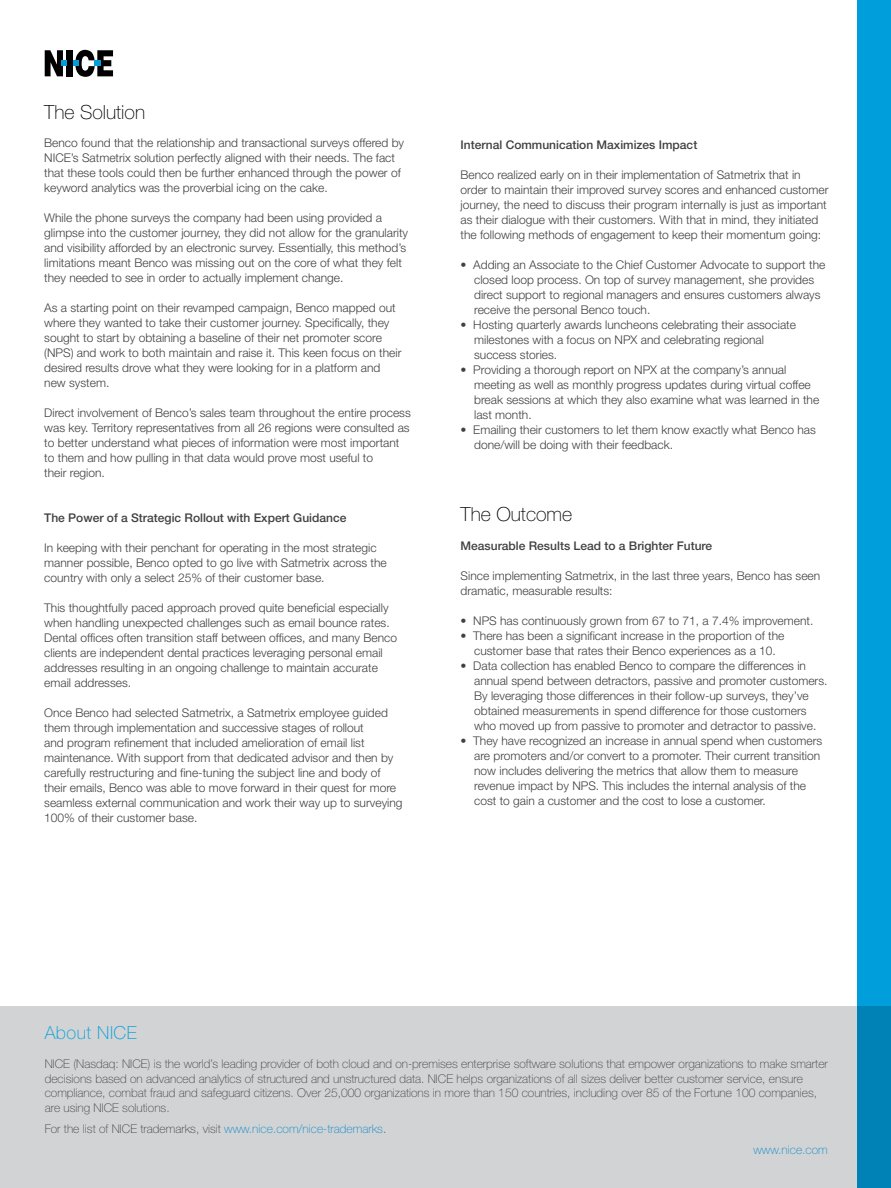
<style>
.page{position:relative;width:891px;height:1188px;background:#fff}
.page>*{position:absolute;margin:0;border:0;box-sizing:border-box;transform-origin:0 0}
.t1{font:100 19.5px "Helvetica Neue LT Std";color:#000}
.t2{font:100 18px "Helvetica Neue LT Std";letter-spacing:.03em;color:#009edb}
.t3{font:300 12px/15px "Helvetica Neue LT Std";color:#414042}
.t4{font:100 12px/14.5px "Helvetica Neue LT Std";color:#414042}
.t5{font:500 12px "Helvetica Neue LT Std";color:#404041}
.t6{font:100 12px "Helvetica Neue LT Std";color:#0a89cb}
.s1{color:#0a89cb}
</style>
<div class="page">
<div style="left:67px;top:50px;width:6px;height:26px;background:#000"></div>
<svg style="left:73px;top:50px;width:40px;height:27px"></svg>
<svg style="left:45px;top:50px;width:22px;height:26px"></svg>
<div style="left:857px;top:0;width:34px;height:1188px;background:#009edb"></div>
<div style="left:0;top:1007px;width:891px;height:181px;background:#d1d3d4"></div>
<h1 class="t1" style="left:44px;top:101px;width:102px">The Solution</h1>
<p class="t3" style="left:44px;top:135px;width:361px">Benco found that the relationship and transactional surveys offered by NICE’s Satmetrix solution perfectly aligned with their needs. The fact that these tools could then be further enhanced through the power of keyword analytics was the proverbial icing on the cake.</p>
<p class="t3" style="left:44px;top:210px;width:365px">While the phone surveys the company had been using provided a glimpse into the customer journey, they did not allow for the granularity and visibility afforded by an electronic survey. Essentially, this method’s limitations meant Benco was missing out on the core of what they felt they needed to see in order to actually implement change.</p>
<p class="t3" style="left:44px;top:300px;width:359px">As a starting point on their revamped campaign, Benco mapped out where they wanted to take their customer journey. Specifically, they sought to start by obtaining a baseline of their net promoter score (NPS) and work to both maintain and raise it. This keen focus on their desired results drove what they were looking for in a platform and new system.</p>
<p class="t3" style="left:44px;top:405px;width:368px">Direct involvement of Benco’s sales team throughout the entire process was key. Territory representatives from all 26 regions were consulted as to better understand what pieces of information were most important to them and how pulling in that data would prove most useful to<br>their region.</p>
<p class="t5" style="left:44px;top:511px;width:304px">The Power of a Strategic Rollout with Expert Guidance</p>
<p class="t3" style="left:44px;top:540px;width:344px">In keeping with their penchant for operating in the most strategic manner possible, Benco opted to go live with Satmetrix across the country with only a select 25% of their customer base.</p>
<p class="t3" style="left:44px;top:600px;width:354px">This thoughtfully paced approach proved quite beneficial especially when handling unexpected challenges such as email bounce rates.<br>Dental offices often transition staff between offices, and many Benco clients are independent dental practices leveraging personal email addresses resulting in an ongoing challenge to maintain accurate email addresses.</p>
<p class="t3" style="left:44px;top:705px;width:360px">Once Benco had selected Satmetrix, a Satmetrix employee guided them through implementation and successive stages of rollout<br>and program refinement that included amelioration of email list maintenance. With support from that dedicated advisor and then by carefully restructuring and fine-tuning the subject line and body of their emails, Benco was able to move forward in their quest for more seamless external communication and work their way up to surveying 100% of their customer base.</p>
<p class="t5" style="left:461px;top:138px;width:238px">Internal Communication Maximizes Impact</p>
<p class="t3" style="left:461px;top:167px;width:369px">Benco realized early on in their implementation of Satmetrix that in order to maintain their improved survey scores and enhanced customer journey, the need to discuss their program internally is just as important as their dialogue with their customers. With that in mind, they initiated the following methods of engagement to keep their momentum going:</p>
<p class="t3" style="left:474px;top:257px;width:353px;text-indent:-14px">• Adding an Associate to the Chief Customer Advocate to support the closed loop process. On top of survey management, she provides direct support to regional managers and ensures customers always receive the personal Benco touch.</p>
<p class="t3" style="left:474px;top:317px;width:323px;text-indent:-14px">• Hosting quarterly awards luncheons celebrating their associate milestones with a focus on NPX and celebrating regional success stories.</p>
<p class="t3" style="left:474px;top:362px;width:347px;text-indent:-14px">• Providing a thorough report on NPX at the company’s annual meeting as well as monthly progress updates during virtual coffee break sessions at which they also examine what was learned in the last month.</p>
<p class="t3" style="left:474px;top:422px;width:343px;text-indent:-14px">• Emailing their customers to let them know exactly what Benco has done/will be doing with their feedback.</p>
<h1 class="t1" style="left:461px;top:503px;width:113px">The Outcome</h1>
<p class="t5" style="left:461px;top:538px;width:253px">Measurable Results Lead to a Brighter Future</p>
<p class="t3" style="left:461px;top:568px;width:361px">Since implementing Satmetrix, in the last three years, Benco has seen dramatic, measurable results:</p>
<p class="t3" style="left:461px;top:613px;width:354px">• NPS has continuously grown from 67 to 71, a 7.4% improvement.</p>
<p class="t3" style="left:461px;top:628px;width:325px;text-align:center">• There has been a significant increase in the proportion of the customer base that rates their Benco experiences as a 10.</p>
<p class="t3" style="left:474px;top:658px;width:355px;text-indent:-14px">• Data collection has enabled Benco to compare the differences in annual spend between detractors, passive and promoter customers.<br>By leveraging those differences in their follow-up surveys, they’ve obtained measurements in spend difference for those customers who moved up from passive to promoter and detractor to passive.</p>
<p class="t3" style="left:474px;top:733px;width:350px;text-indent:-14px">• They have recognized an increase in annual spend when customers are promoters and/or convert to a promoter. Their current transition now includes delivering the metrics that allow them to measure revenue impact by NPS. This includes the internal analysis of the cost to gain a customer and the cost to lose a customer.</p>
<h2 class="t2" style="left:45px;top:1023px;width:94px">About NICE</h2>
<p class="t4" style="left:45px;top:1057px;width:785px">NICE (Nasdaq: NICE) is the world’s leading provider of both cloud and on-premises enterprise software solutions that empower organizations to make smarter decisions based on advanced analytics of structured and unstructured data. NICE helps organizations of all sizes deliver better customer service, ensure compliance, combat fraud and safeguard citizens. Over 25,000 organizations in more than 150 countries, including over 85 of the Fortune 100 companies, are using NICE solutions.</p>
<p class="t4" style="left:45px;top:1121px;width:343px">For the list of NICE trademarks, visit <span class="s1">www.nice.com/nice-trademarks</span>.</p>
<p class="t6" style="left:754px;top:1143px;width:76px">www.nice.com</p>
</div>
